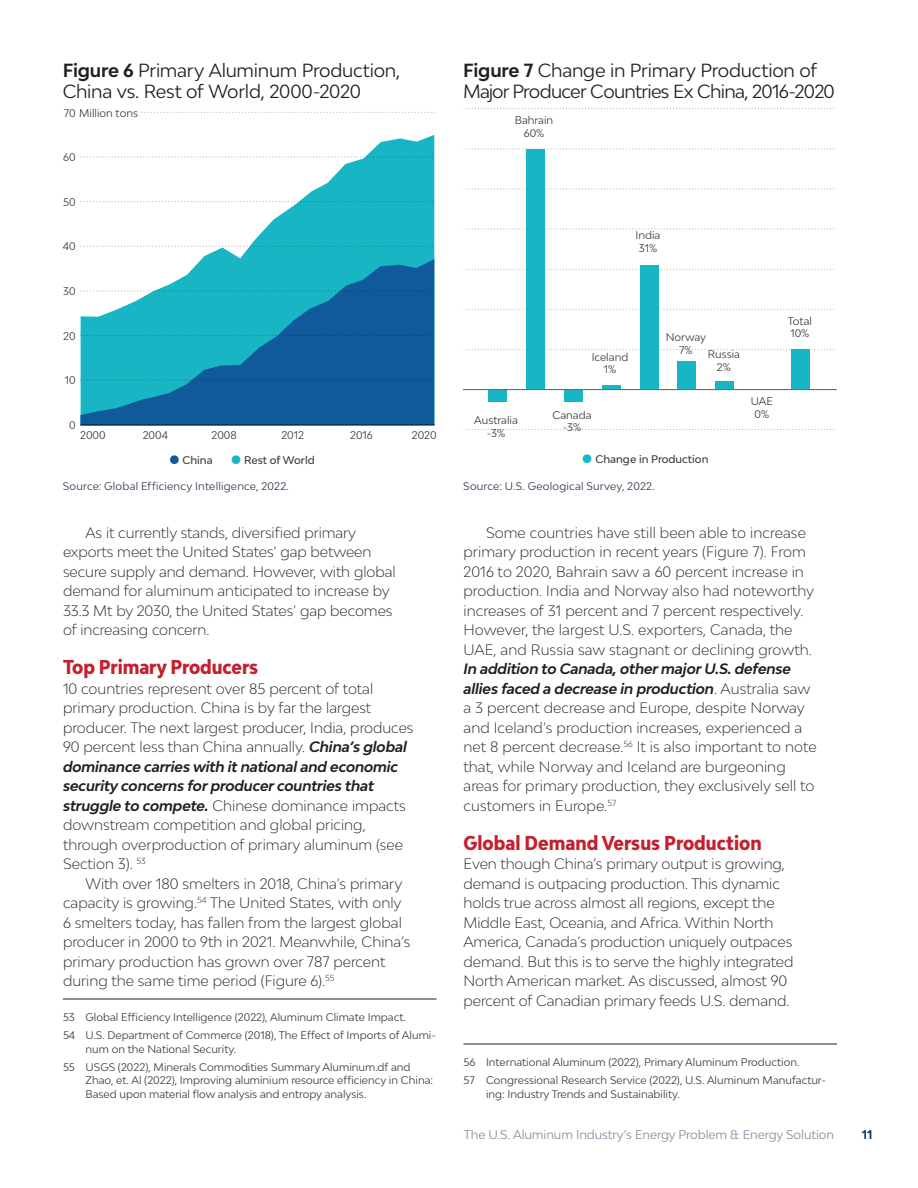
<style>
.page{position:relative;width:918px;height:1188px;background:#fff}
.page>*{position:absolute;margin:0;border:0;box-sizing:border-box;transform-origin:0 0}
.Body_Head{font:800 condensed 18.75px "Bw Modelica";color:#c4202f}
.Figure_Title{font:18px/21px "Bw Modelica";letter-spacing:-.02em;color:#231f20}
.Body_-_indent{font:300 14.25px/19.5px "Bw Modelica";color:#231f20}
.Body_First{font:300 14.25px/19.5px "Bw Modelica";letter-spacing:-.005em;color:#231f20}
.t1{font:12px "Bw Modelica";letter-spacing:-.005em;color:#848fa1}
.t2{font:700 12px "Bw Modelica";color:#01386a}
.t3{font:10.65px "Bw Modelica";color:#3e3e3f}
.Footnote{font:10.5px/12.8px "Bw Modelica";color:#3e3e3f;text-align:center}
.Figure_Title-2{font:10.5px "Bw Modelica";letter-spacing:.02em;color:#2e3d50}
.t4{font:500 10.5px "Bw Modelica";color:#3e3e3f}
.s1{font-weight:700}
.s2{font-weight:700;font-style:italic}
</style>
<div class="page">
<hr style="left:63px;top:999px;width:373px;height:1px;background:#231f20">
<hr style="left:464px;top:1044px;width:373px;height:1px;background:#231f20">
<svg style="left:90px;top:135px;width:344px;height:124px"></svg>
<svg style="left:80px;top:259px;width:354px;height:166px;background:#268cb3"></svg>
<hr style="left:81px;top:424px;width:353px;height:1px;background:#6c6d70">
<svg style="left:81px;top:380px;width:353px;height:1px"></svg>
<svg style="left:81px;top:290px;width:353px;height:1px"></svg>
<svg style="left:81px;top:335px;width:353px;height:1px"></svg>
<svg style="left:81px;top:246px;width:353px;height:1px"></svg>
<svg style="left:83px;top:156px;width:351px;height:2px"></svg>
<svg style="left:81px;top:201px;width:353px;height:1px"></svg>
<svg style="left:142px;top:112px;width:292px;height:1px"></svg>
<svg style="left:463px;top:108px;width:372px;height:1px"></svg>
<svg style="left:463px;top:148px;width:372px;height:2px"></svg>
<svg style="left:463px;top:188px;width:372px;height:2px"></svg>
<svg style="left:463px;top:228px;width:372px;height:1px"></svg>
<svg style="left:463px;top:269px;width:372px;height:1px"></svg>
<svg style="left:463px;top:309px;width:372px;height:1px"></svg>
<svg style="left:463px;top:349px;width:372px;height:1px"></svg>
<svg style="left:463px;top:429px;width:372px;height:1px"></svg>
<div style="left:791px;top:349px;width:19px;height:40px;background:#18b6c4"></div>
<div style="left:716px;top:381px;width:18px;height:8px;background:#18b6c4"></div>
<div style="left:678px;top:361px;width:18px;height:28px;background:#18b6c4"></div>
<div style="left:640px;top:265px;width:18px;height:124px;background:#18b6c4"></div>
<hr style="left:602px;top:386px;width:18px;height:3px;background:#18b6c4">
<div style="left:564px;top:389px;width:18px;height:13px;background:#18b6c4"></div>
<div style="left:526px;top:149px;width:18px;height:240px;background:#18b6c4"></div>
<div style="left:488px;top:389px;width:18px;height:13px;background:#18b6c4"></div>
<hr style="left:463px;top:389px;width:373px;height:1px;background:#6c6d70">
<p class="Figure_Title" style="left:63px;top:59px;width:339px"><span class="s1">Figure 6</span> Primary Aluminum Production,<br>China vs. Rest of World, 2000-2020</p>
<p class="t3" style="left:64px;top:106px;width:76px">70 Million tons</p>
<p class="t3" style="left:63px;top:150px;width:14px">60</p>
<p class="t3" style="left:63px;top:195px;width:14px">50</p>
<p class="t3" style="left:63px;top:240px;width:14px">40</p>
<p class="t3" style="left:63px;top:284px;width:14px">30</p>
<p class="t3" style="left:63px;top:329px;width:14px">20</p>
<p class="t3" style="left:65px;top:373px;width:12px">10</p>
<p class="t3" style="left:69px;top:418px;width:8px">0</p>
<p class="t3" style="left:80px;top:429px;width:27px">2000</p>
<p class="t3" style="left:143px;top:429px;width:27px">2004</p>
<p class="t3" style="left:211px;top:429px;width:27px">2008</p>
<p class="t3" style="left:281px;top:429px;width:24px">2012</p>
<p class="t3" style="left:350px;top:429px;width:24px">2016</p>
<p class="t3" style="left:412px;top:429px;width:26px">2020</p>
<p class="t4" style="left:183px;top:454px;width:32px">China</p>
<p class="t4" style="left:244px;top:454px;width:72px">Rest of World</p>
<p class="Figure_Title-2" style="left:63px;top:479px;width:228px">Source: Global Efficiency Intelligence, 2022.</p>
<p class="Body_-_indent" style="left:63px;top:522px;width:334px;text-indent:22px">As it currently stands, diversified primary exports meet the United States’ gap between secure supply and demand. However, with global demand for aluminum anticipated to increase by 33.3 Mt by 2030, the United States’ gap becomes of increasing concern.</p>
<p class="Body_Head" style="left:63px;top:655px;width:197px">Top Primary Producers</p>
<p class="Body_First" style="left:63px;top:678px;width:352px">10 countries represent over 85 percent of total primary production. China is by far the largest producer. The next largest producer, India, produces 90 percent less than China annually. <span class="s2">China’s global dominance carries with it national and economic security concerns for producer countries that struggle to compete.</span> Chinese dominance impacts downstream competition and global pricing,</p>
<p class="Body_First" style="left:63px;top:834px;width:342px">through overproduction of primary aluminum (see<br>Section 3). <sup>53</sup></p>
<p class="Body_-_indent" style="left:63px;top:873px;width:349px;text-indent:22px">With over 180 smelters in 2018, China’s primary capacity is growing.<sup>54</sup> The United States, with only 6 smelters today, has fallen from the largest global producer in 2000 to 9th in 2021. Meanwhile, China’s primary production has grown over 787 percent during the same time period (Figure 6).<sup>55</sup></p>
<p class="Footnote" style="left:63px;top:1011px;width:344px">53 Global Efficiency Intelligence (2022), Aluminum Climate Impact.</p>
<p class="Footnote" style="left:86px;top:1029px;width:352px;line-height:13.5px;text-align:left;text-indent:-22px">54 U.S. Department of Commerce (2018), The Effect of Imports of Alumi&shy;num on the National Security.</p>
<p class="Footnote" style="left:86px;top:1060px;width:349px;line-height:13.5px;text-align:left;text-indent:-22px">55 USGS (2022), Minerals Commodities Summary Aluminum.df and<br>Zhao, et. Al (2022), Improving aluminium resource efficiency in China:<br>Based upon material flow analysis and entropy analysis.</p>
<p class="Figure_Title" style="left:463px;top:59px;width:373px"><span class="s1">Figure 7</span> Change in Primary Production of<br>Major Producer Countries Ex China, 2016-2020</p>
<p class="Footnote" style="left:515px;top:113px;width:40px">Bahrain<br>60%</p>
<p class="Footnote" style="left:636px;top:228px;width:26px">India<br>31%</p>
<p class="Footnote" style="left:474px;top:414px;width:45px">Australia -3%</p>
<p class="Footnote" style="left:592px;top:350px;width:38px">Iceland<br>1%</p>
<p class="Footnote" style="left:553px;top:408px;width:41px">Canada -3%</p>
<p class="Footnote" style="left:666px;top:330px;width:42px">Norway<br>7%</p>
<p class="Footnote" style="left:708px;top:347px;width:34px">Russia<br>2%</p>
<p class="t4" style="left:595px;top:452px;width:114px">Change in Production</p>
<p class="Figure_Title-2" style="left:463px;top:479px;width:193px">Source: U.S. Geological Survey, 2022.</p>
<p class="Footnote" style="left:751px;top:395px;width:24px">UAE<br>0%</p>
<p class="Footnote" style="left:788px;top:314px;width:26px;text-align:left">Total<br>10%</p>
<p class="Body_-_indent" style="left:464px;top:522px;width:355px;text-indent:22px">Some countries have still been able to increase primary production in recent years (Figure 7). From 2016 to 2020, Bahrain saw a 60 percent increase in production. India and Norway also had noteworthy increases of 31 percent and 7 percent respectively.<br>However, the largest U.S. exporters, Canada, the UAE, and Russia saw stagnant or declining growth.<br><span class="s2">In addition to Canada, other major U.S. defense allies faced a decrease in production</span>. Australia saw a 3 percent decrease and Europe, despite Norway and Iceland’s production increases, experienced a net 8 percent decrease.<sup>56</sup> It is also important to note that, while Norway and Iceland are burgeoning areas for primary production, they exclusively sell to customers in Europe.<sup>57</sup></p>
<p class="Body_Head" style="left:464px;top:830px;width:300px">Global Demand Versus Production</p>
<p class="Body_First" style="left:464px;top:854px;width:332px">Even though China’s primary output is growing, demand is outpacing production. This dynamic holds true across almost all regions, except the Middle East, Oceania, and Africa. Within North America, Canada’s production uniquely outpaces demand. But this is to serve the highly integrated North American market. As discussed, almost 90 percent of Canadian primary feeds U.S. demand.</p>
<p class="Footnote" style="left:464px;top:1056px;width:337px">56 International Aluminum (2022), Primary Aluminum Production.</p>
<p class="Footnote" style="left:486px;top:1074px;width:342px;line-height:13.5px;text-align:left;text-indent:-22px">57 Congressional Research Service (2022), U.S. Aluminum Manufactur&shy;ing: Industry Trends and Sustainability.</p>
<p class="t1" style="left:464px;top:1127px;width:372px">The U.S. Aluminum Industry’s Energy Problem &amp; Energy Solution</p>
<p class="t2" style="left:862px;top:1127px;width:12px">11</p>
</div>
